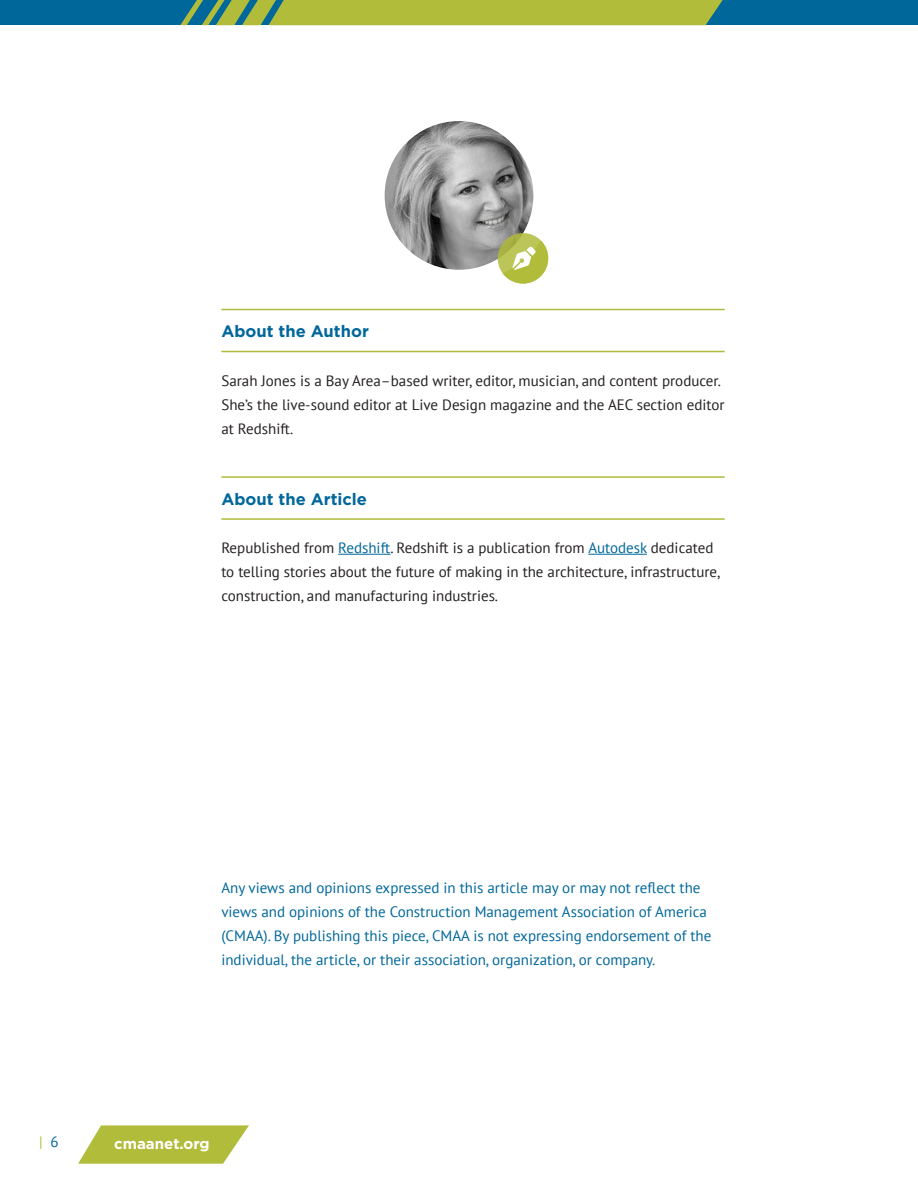
<style>
.page{position:relative;width:918px;height:1188px;background:#fff}
.page>*{position:absolute;margin:0;border:0;box-sizing:border-box;transform-origin:0 0}
.Heading_2{font:700 16.5px "Gotham";color:#00679b}
.BodyText{font:15px/24px "PT Sans";color:#231f20}
.Heading_4{font:15px/24px "PT Sans";color:#00679b}
.t1{font:700 15px "Gotham";color:#fff}
.t2{font:15px "PT Sans";color:#b0bc3a}
.s1{color:#00679b}
</style>
<div class="page">
<svg style="left:78px;top:1125px;width:171px;height:39px;background:#bcc659"></svg>
<div style="left:0;top:0;width:918px;height:25px;background:#00679b"></div>
<svg style="left:180px;top:0;width:543px;height:25px;background:#9db343"></svg>
<hr style="left:221px;top:309px;width:504px;height:1px;background:#b0bc3a">
<hr style="left:221px;top:351px;width:504px;height:1px;background:#b0bc3a">
<hr style="left:221px;top:476px;width:504px;height:2px;background:#b0bc3a">
<hr style="left:221px;top:518px;width:504px;height:2px;background:#b0bc3a">
<hr style="left:338px;top:554px;width:53px;height:1px;background:#00679b">
<hr style="left:588px;top:554px;width:59px;height:1px;background:#00679b">
<img style="left:385px;top:121px;width:148px;height:149px;border-radius:74px">
<svg style="left:498px;top:233px;width:50px;height:51px"></svg>
<svg style="left:503px;top:241px;width:45px;height:43px"></svg>
<p class="Heading_2" style="left:221px;top:320px;width:149px">About the Author</p>
<p class="BodyText" style="left:221px;top:368px;width:505px">Sarah Jones is a Bay Area–based writer, editor, musician, and content producer.<br>She’s the live-sound editor at Live Design magazine and the AEC section editor at Redshift.</p>
<p class="Heading_2" style="left:221px;top:488px;width:147px">About the Article</p>
<p class="BodyText" style="left:221px;top:535px;width:501px">Republished from <span class="s1">Redshift</span>. Redshift is a publication from <span class="s1">Autodesk</span> dedicated to telling stories about the future of making in the architecture, infrastructure, construction, and manufacturing industries.</p>
<p class="Heading_4" style="left:221px;top:875px;width:492px">Any views and opinions expressed in this article may or may not reflect the views and opinions of the Construction Management Association of America (CMAA). By publishing this piece, CMAA is not expressing endorsement of the individual, the article, or their association, organization, or company.</p>
<p class="t2" style="left:39px;top:1132px;width:21px">| <span class="s1">6</span></p>
<p class="t1" style="left:114px;top:1134px;width:97px">cmaanet.org</p>
</div>
